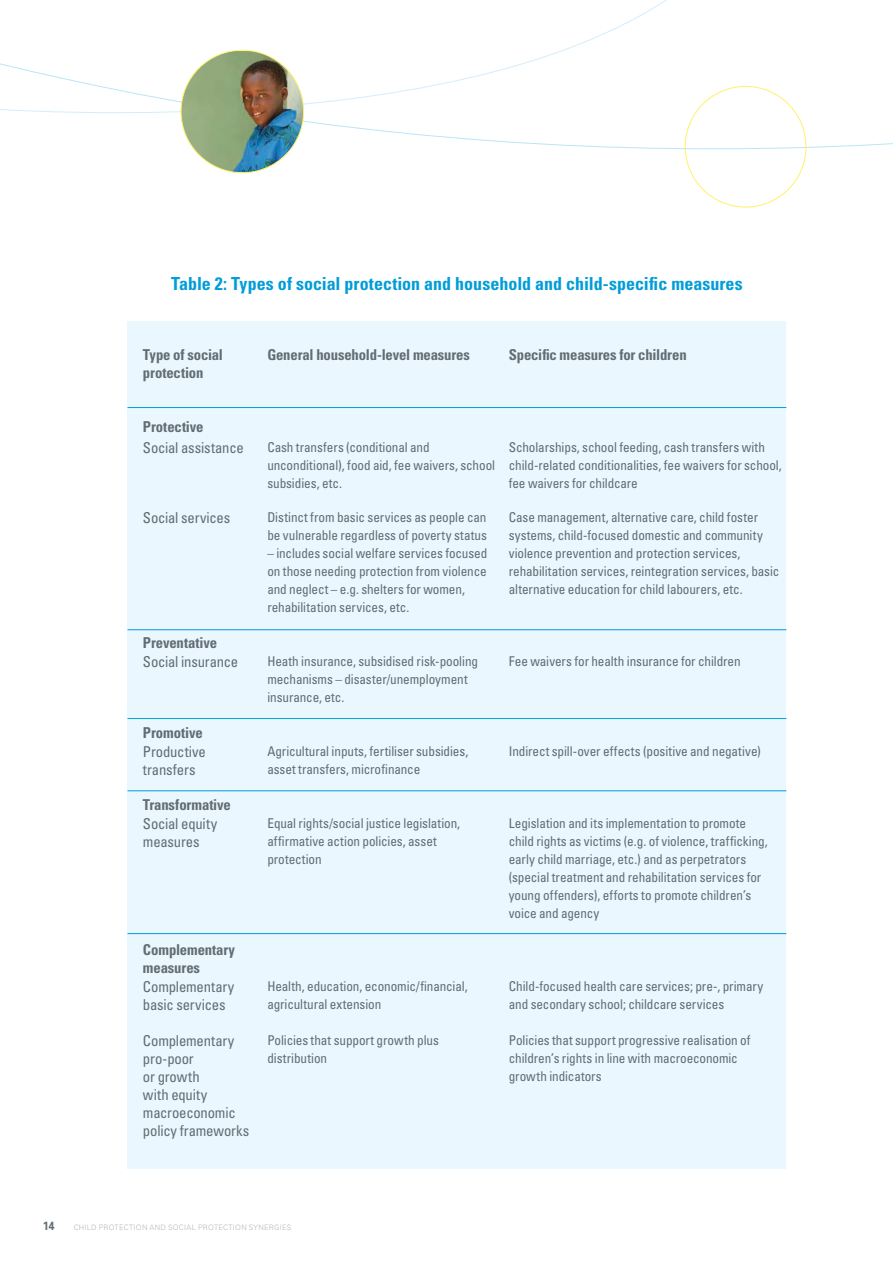
<style>
.page{position:relative;width:893px;height:1263px;background:#fff}
.page>*{position:absolute;margin:0;border:0;box-sizing:border-box;transform-origin:0 0}
.t1{font:700 condensed 18px "Univers";color:#009dd8}
.t2{font:condensed 15px/18px "Univers";letter-spacing:-.01em;color:#626c72}
.t3{font:700 condensed 15px/18px "Univers";letter-spacing:-.01em;color:#626c72}
.t4{font:condensed 13.5px/18px "Univers";letter-spacing:-.005em;color:#626c72}
.t5{font:700 12px "Univers";color:#626c72;scale:.92 1}
.t6{font:300 7.5px "Univers";letter-spacing:.03em;color:#b1b8bd}
</style>
<div class="page">
<svg style="left:421px;top:0;width:471px;height:208px"></svg>
<div style="left:128px;top:321px;width:658px;height:848px;background:#eaf7fe"></div>
<hr style="left:128px;top:407px;width:658px;height:1px;background:#009dd8">
<hr style="left:128px;top:629px;width:658px;height:1px;background:#009dd8">
<hr style="left:128px;top:718px;width:658px;height:1px;background:#009dd8">
<hr style="left:128px;top:790px;width:658px;height:1px;background:#009dd8">
<hr style="left:128px;top:933px;width:658px;height:1px;background:#009dd8">
<img style="left:181px;top:51px;width:123px;height:121px">
<h1 class="t1" style="left:171px;top:277px;width:573px">Table 2: Types of social protection and household and child-specific measures</h1>
<p class="t3" style="left:143px;top:348px;width:82px">Type of social protection</p>
<p class="t3" style="left:267px;top:348px;width:204px">General household-level measures</p>
<p class="t3" style="left:509px;top:348px;width:179px">Specific measures for children</p>
<p class="t3" style="left:143px;top:419px;width:62px">Protective</p>
<p class="t2" style="left:143px;top:440px;width:102px">Social assistance</p>
<p class="t4" style="left:267px;top:440px;width:229px">Cash transfers (conditional and unconditional), food aid, fee waivers, school subsidies, etc.</p>
<p class="t4" style="left:509px;top:439px;width:275px">Scholarships, school feeding, cash transfers with child-related conditionalities, fee waivers for school, fee waivers for childcare</p>
<p class="t2" style="left:143px;top:510px;width:89px">Social services</p>
<p class="t4" style="left:267px;top:509px;width:221px">Distinct from basic services as people can be vulnerable regardless of poverty status</p>
<p class="t4" style="left:267px;top:545px;width:221px">– includes social welfare services focused on those needing protection from violence and neglect – e.g. shelters for women, rehabilitation services, etc.</p>
<p class="t4" style="left:509px;top:509px;width:272px">Case management, alternative care, child foster systems, child-focused domestic and community violence prevention and protection services, rehabilitation services, reintegration services, basic alternative education for child labourers, etc.</p>
<p class="t3" style="left:143px;top:635px;width:76px">Preventative</p>
<p class="t2" style="left:143px;top:654px;width:97px">Social insurance</p>
<p class="t4" style="left:267px;top:653px;width:212px">Heath insurance, subsidised risk-pooling mechanisms – disaster/unemployment insurance, etc.</p>
<p class="t4" style="left:509px;top:653px;width:233px">Fee waivers for health insurance for children</p>
<p class="t3" style="left:143px;top:725px;width:61px">Promotive</p>
<p class="t2" style="left:143px;top:744px;width:64px">Productive transfers</p>
<p class="t4" style="left:267px;top:743px;width:202px">Agricultural inputs, fertiliser subsidies, asset transfers, microfinance</p>
<p class="t4" style="left:509px;top:743px;width:254px">Indirect spill-over effects (positive and negative)</p>
<p class="t3" style="left:143px;top:797px;width:89px">Transformative</p>
<p class="t2" style="left:143px;top:816px;width:76px">Social equity measures</p>
<p class="t4" style="left:267px;top:815px;width:194px">Equal rights/social justice legislation, affirmative action policies, asset protection</p>
<p class="t4" style="left:509px;top:815px;width:261px">Legislation and its implementation to promote child rights as victims (e.g. of violence, trafficking, early child marriage, etc.) and as perpetrators (special treatment and rehabilitation services for young offenders), efforts to promote children’s voice and agency</p>
<p class="t3" style="left:143px;top:942px;width:94px">Complementary measures</p>
<p class="t2" style="left:143px;top:979px;width:93px">Complementary basic services</p>
<p class="t4" style="left:267px;top:978px;width:202px">Health, education, economic/financial, agricultural extension</p>
<p class="t4" style="left:509px;top:978px;width:256px">Child-focused health care services; pre-, primary and secondary school; childcare services</p>
<p class="t2" style="left:143px;top:1033px;width:108px">Complementary pro-poor<br>or growth<br>with equity macroeconomic policy frameworks</p>
<p class="t4" style="left:267px;top:1032px;width:173px">Policies that support growth plus distribution</p>
<p class="t4" style="left:509px;top:1032px;width:243px">Policies that support progressive realisation of children’s rights in line with macroeconomic growth indicators</p>
<p class="t5" style="left:43px;top:1221px;width:14px">14</p>
<p class="t6" style="left:74px;top:1225px;width:219px">CHILD PROTECTION AND SOCIAL PROTECTION SYNERGIES</p>
</div>
